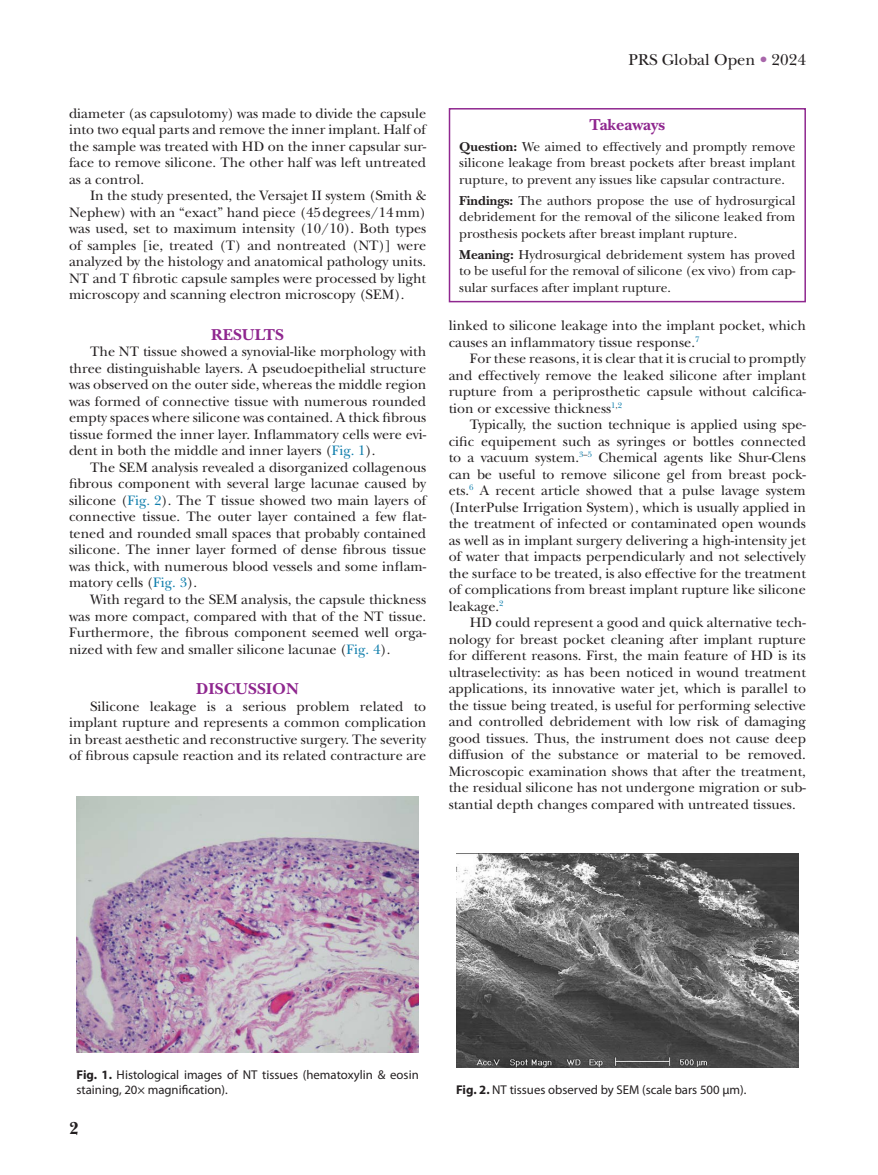
<style>
.page{position:relative;width:878px;height:1175px;background:#fff}
.page>*{position:absolute;margin:0;border:0;box-sizing:border-box;transform-origin:0 0}
.t1{font:700 18px "New Baskerville Std";color:#231f20}
.t2{font:700 16.5px "New Baskerville Std";color:#8f278f}
.t3{font:16.5px "New Baskerville Std";color:#231f20}
.t4{font:14.25px/16.5px "New Baskerville Std";color:#231f20;text-align:justify}
.t5{font:13.5px/16.5px "New Baskerville Std";color:#231f20;text-align:justify}
.t6{font:12.75px/15px "Myriad Pro";color:#231f20}
.s1{color:#0f7eac}
.s2{color:#a866aa}
.s3{font-weight:700}
</style>
<div class="page">
<div style="left:448px;top:108px;width:358px;height:194px;border:2px solid #8f278f"></div>
<img style="left:76px;top:796px;width:342px;height:256px">
<img style="left:456px;top:854px;width:342px;height:213px">
<p class="t4" style="left:69px;top:105px;width:359px">diameter (as capsulotomy) was made to divide the capsule into two equal parts and remove the inner implant. Half of the sample was treated with HD on the inner capsular sur&shy;face to remove silicone. The other half was left untreated as a control.</p>
<p class="t4" style="left:69px;top:187px;width:359px;text-indent:21px">In the study presented, the Versajet II system (Smith &amp; Nephew) with an “exact” hand piece (45degrees/14mm) was used, set to maximum intensity (10/10). Both types of samples [ie, treated (T) and nontreated (NT)] were analyzed by the histology and anatomical pathology units.<br>NT and T fibrotic capsule samples were processed by light microscopy and scanning electron microscopy (SEM).</p>
<p class="t2" style="left:211px;top:325px;width:74px">RESULTS</p>
<p class="t4" style="left:69px;top:343px;width:359px;text-indent:21px">The NT tissue showed a synovial-like morphology with three distinguishable layers. A pseudoepithelial structure was observed on the outer side, whereas the middle region was formed of connective tissue with numerous rounded empty spaces where silicone was contained. A thick fibrous tissue formed the inner layer. Inflammatory cells were evi&shy;dent in both the middle and inner layers (<span class="s1">Fig. 1</span>).</p>
<p class="t4" style="left:69px;top:459px;width:359px;text-indent:21px">The SEM analysis revealed a disorganized collagenous fibrous component with several large lacunae caused by silicone (<span class="s1">Fig. 2</span>). The T tissue showed two main layers of connective tissue. The outer layer contained a few flat&shy;tened and rounded small spaces that probably contained silicone. The inner layer formed of dense fibrous tissue was thick, with numerous blood vessels and some inflam&shy;matory cells (<span class="s1">Fig. 3</span>).</p>
<p class="t4" style="left:69px;top:591px;width:359px;text-indent:21px">With regard to the SEM analysis, the capsule thickness was more compact, compared with that of the NT tissue.<br>Furthermore, the fibrous component seemed well orga&shy;nized with few and smaller silicone lacunae (<span class="s1">Fig. 4</span>).</p>
<p class="t2" style="left:196px;top:679px;width:104px">DISCUSSION</p>
<p class="t4" style="left:69px;top:697px;width:359px;text-indent:21px">Silicone leakage is a serious problem related to implant rupture and represents a common complication in breast aesthetic and reconstructive surgery. The severity of fibrous capsule reaction and its related contracture are</p>
<p class="t3" style="left:628px;top:50px;width:179px">PRS Global Open <span class="s2">•</span> 2024</p>
<p class="t2" style="left:589px;top:115px;width:77px">Takeaways</p>
<p class="t5" style="left:459px;top:138px;width:338px"><span class="s3">Question:</span> We aimed to effectively and promptly remove silicone leakage from breast pockets after breast implant rupture, to prevent any issues like capsular contracture.</p>
<p class="t5" style="left:459px;top:192px;width:338px"><span class="s3">Findings:</span> The authors propose the use of hydrosurgical debridement for the removal of the silicone leaked from prosthesis pockets after breast implant rupture.</p>
<p class="t5" style="left:459px;top:246px;width:338px"><span class="s3">Meaning:</span> Hydrosurgical debridement system has proved to be useful for the removal of silicone (ex vivo) from cap&shy;sular surfaces after implant rupture.</p>
<p class="t4" style="left:449px;top:317px;width:359px">linked to silicone leakage into the implant pocket, which causes an inflammatory tissue response.<sup>7</sup></p>
<p class="t4" style="left:448px;top:350px;width:359px;text-indent:21px">For these reasons, it is clear that it is crucial to promptly and effectively remove the leaked silicone after implant rupture from a periprosthetic capsule without calcifica&shy;tion or excessive thickness<sup>1</sup><sup>,</sup><sup>2</sup></p>
<p class="t4" style="left:448px;top:416px;width:359px;text-indent:21px">Typically, the suction technique is applied using spe&shy;cific equipement such as syringes or bottles connected to a vacuum system.<sup>3</sup><sup>–</sup><sup>5</sup> Chemical agents like Shur-Clens can be useful to remove silicone gel from breast pock&shy;ets.<sup>6</sup> A recent article showed that a pulse lavage system (InterPulse Irrigation System), which is usually applied in the treatment of infected or contaminated open wounds as well as in implant surgery delivering a high-intensity jet of water that impacts perpendicularly and not selectively the surface to be treated, is also effective for the treatment of complications from breast implant rupture like silicone leakage.<sup>2</sup></p>
<p class="t4" style="left:448px;top:614px;width:359px;text-indent:21px">HD could represent a good and quick alternative tech&shy;nology for breast pocket cleaning after implant rupture for different reasons. First, the main feature of HD is its ultraselectivity: as has been noticed in wound treatment applications, its innovative water jet, which is parallel to the tissue being treated, is useful for performing selective and controlled debridement with low risk of damaging good tissues. Thus, the instrument does not cause deep diffusion of the substance or material to be removed.<br>Microscopic examination shows that after the treatment, the residual silicone has not undergone migration or sub&shy;stantial depth changes compared with untreated tissues.</p>
<p class="t6" style="left:76px;top:1067px;width:344px"><span class="s3">Fig. 1.</span> Histological images of NT tissues (hematoxylin &amp; eosin staining, 20× magnification).</p>
<p class="t1" style="left:69px;top:1118px;width:11px">2</p>
<p class="t6" style="left:456px;top:1082px;width:292px"><span class="s3">Fig. 2.</span> NT tissues observed by SEM (scale bars 500 µm).</p>
</div>
